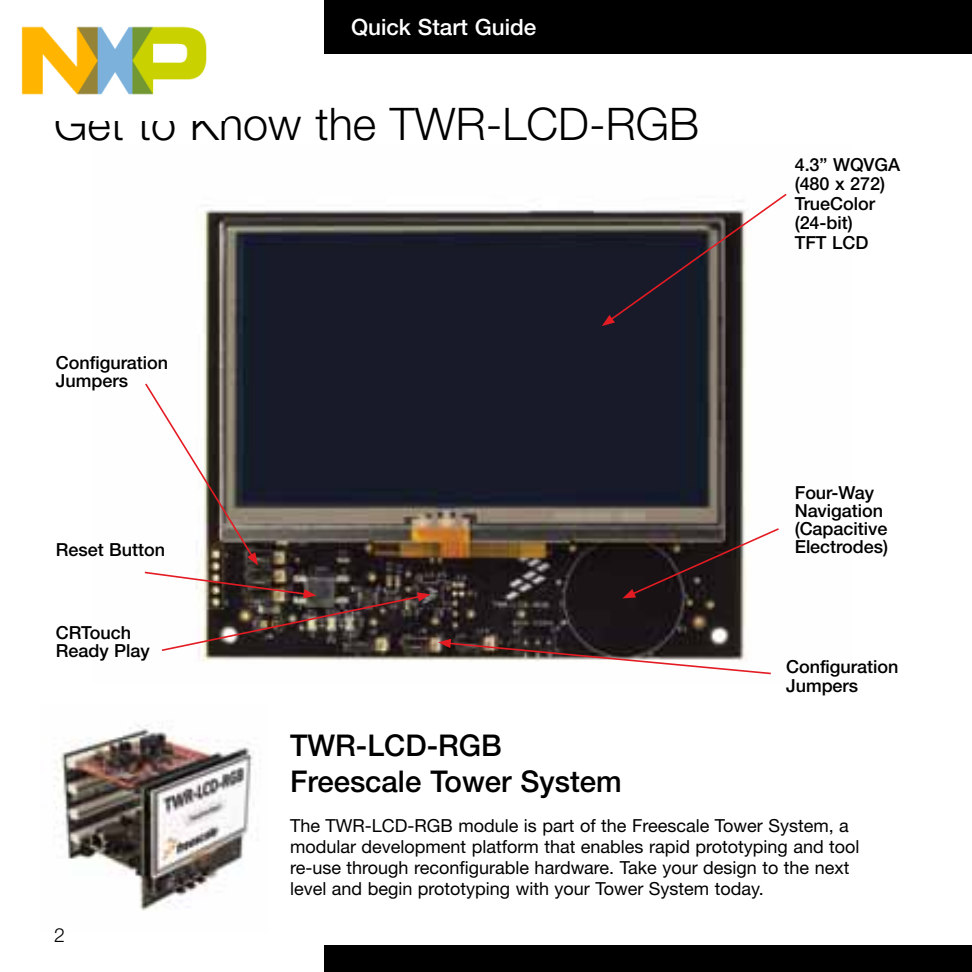
<style>
.page{position:relative;width:972px;height:972px;background:#fff}
.page>*{position:absolute;margin:0;border:0;box-sizing:border-box;transform-origin:0 0}
.t1{font:300 45px "Helvetica Neue LT Pro";color:#000}
.t2{font:500 30px/36px "Helvetica Neue LT Pro";color:#000}
.t3{font:500 22.5px "Helvetica Neue LT Pro";color:#fff}
.t4{font:300 19.5px "Helvetica Neue LT Pro";color:#000}
.t5{font:18px/21px "Helvetica Neue LT Pro";color:#000}
.t6{font:500 18px/18px "Helvetica Neue LT Pro";color:#000}
</style>
<div class="page">
<img style="left:54px;top:725px;width:200px;height:186px">
<img style="left:198px;top:209px;width:550px;height:453px">
<div style="left:324px;top:0;width:648px;height:54px;background:#000"></div>
<div style="left:324px;top:945px;width:648px;height:27px;background:#000"></div>
<svg style="left:622px;top:527px;width:157px;height:71px"></svg>
<svg style="left:602px;top:193px;width:185px;height:133px"></svg>
<svg style="left:438px;top:639px;width:333px;height:36px"></svg>
<svg style="left:144px;top:382px;width:286px;height:270px"></svg>
<img style="left:21px;top:26px;width:186px;height:69px">
<p class="t3" style="left:351px;top:13px;width:187px">Quick Start Guide</p>
<h1 class="t1" style="left:54px;top:97px;width:647px">Get to Know the TWR-LCD-RGB</h1>
<p class="t6" style="left:56px;top:353px;width:114px">Configuration<br>Jumpers</p>
<p class="t6" style="left:56px;top:541px;width:111px">Reset Button</p>
<p class="t6" style="left:56px;top:624px;width:95px">CRTouch<br>Ready Play</p>
<p class="t6" style="left:795px;top:154px;width:107px;line-height:19.5px">4.3” WQVGA (480 x 272)<br>TrueColor (24-bit)<br>TFT LCD</p>
<p class="t6" style="left:795px;top:483px;width:95px">Four-Way<br>Navigation (Capacitive<br>Electrodes)</p>
<p class="t6" style="left:786px;top:656px;width:114px;line-height:19.5px">Configuration<br>Jumpers</p>
<p class="t4" style="left:54px;top:923px;width:12px">2</p>
<h2 class="t2" style="left:290px;top:727px;width:333px">TWR-LCD-RGB<br>Freescale Tower System</h2>
<p class="t5" style="left:290px;top:815px;width:571px">The TWR-LCD-RGB module is part of the Freescale Tower System, a modular development platform that enables rapid prototyping and tool re-use through reconfigurable hardware. Take your design to the next level and begin prototyping with your Tower System today.</p>
</div>
